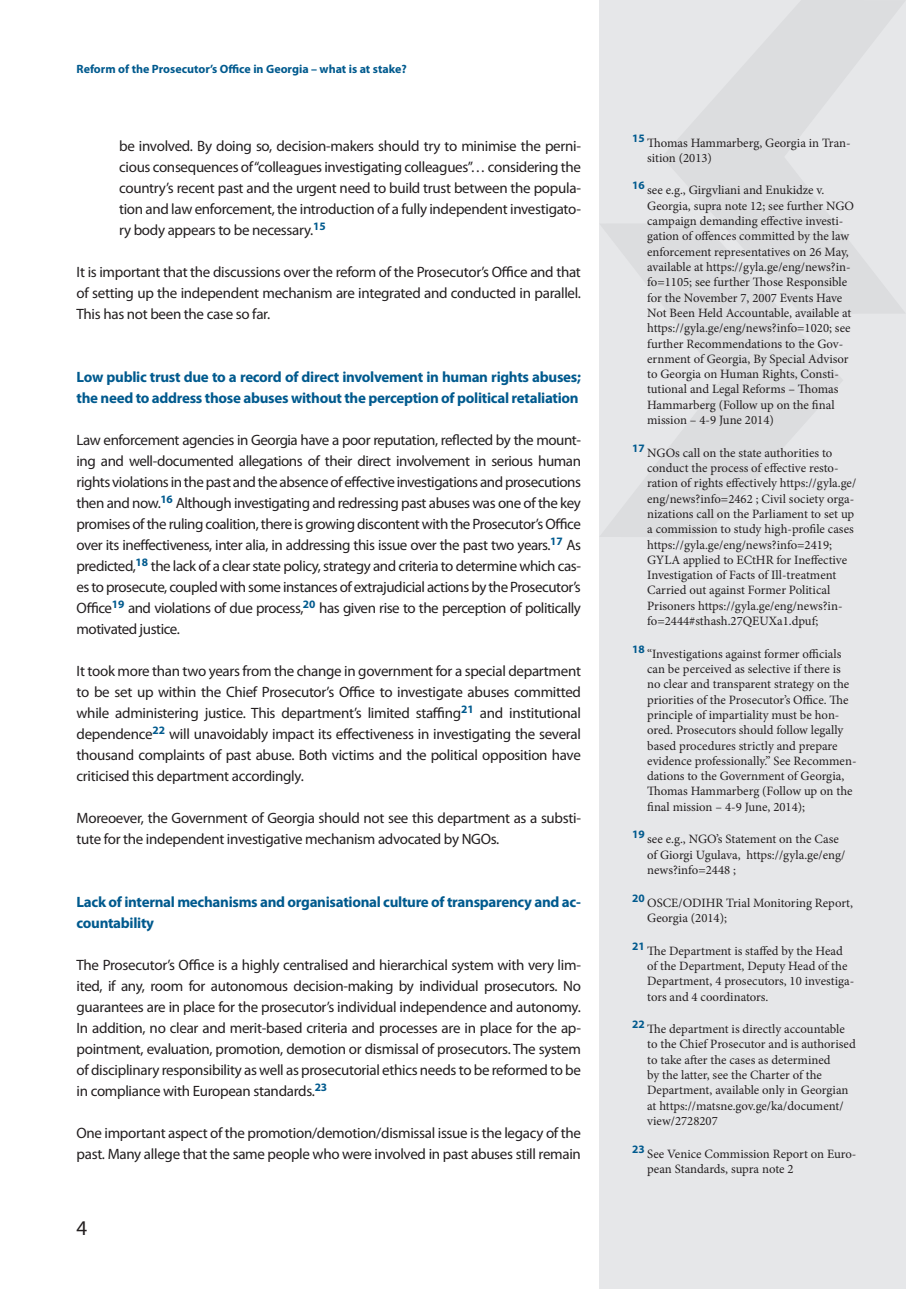
<style>
.page{position:relative;width:906px;height:1289px;background:#fff}
.page>*{position:absolute;margin:0;border:0;box-sizing:border-box;transform-origin:0 0}
.t1{font:21px "Myriad Pro";color:#231f20}
.t2{font:15px/21px "Myriad Pro";letter-spacing:-.02em;color:#231f20;text-align:justify}
.t3{font:700 15px/21px "Myriad Pro";letter-spacing:-.02em;color:#015a8e}
.t4{font:12.75px/15.3px "Minion Pro";color:#231f20}
.t5{font:700 12px "Myriad Pro";color:#015a8e}
</style>
<div class="page">
<div style="left:599px;top:0;width:307px;height:1288px;background:#e6e7e9"></div>
<p class="t5" style="left:77px;top:61px;width:332px">Reform of the Prosecutor’s Office in Georgia – what is at stake?</p>
<p class="t2" style="left:119px;top:135px;width:463px">be involved. By doing so, decision-makers should try to minimise the perni&shy;cious consequences of “colleagues investigating colleagues”… considering the country’s recent past and the urgent need to build trust between the popula&shy;tion and law enforcement, the introduction of a fully independent investigato&shy;ry body appears to be necessary.<sup>15</sup></p>
<p class="t2" style="left:77px;top:261px;width:506px">It is important that the discussions over the reform of the Prosecutor’s Office and that of setting up the independent mechanism are integrated and conducted in parallel.<br>This has not been the case so far.</p>
<p class="t3" style="left:77px;top:366px;width:506px">Low public trust due to a record of direct involvement in human rights abuses; the need to address those abuses without the perception of political retaliation</p>
<p class="t2" style="left:77px;top:429px;width:506px">Law enforcement agencies in Georgia have a poor reputation, reflected by the mount&shy;ing and well-documented allegations of their direct involvement in serious human rights violations in the past and the absence of effective investigations and prosecutions then and now.<sup>16</sup> Although investigating and redressing past abuses was one of the key promises of the ruling coalition, there is growing discontent with the Prosecutor’s Office over its ineffectiveness, inter alia, in addressing this issue over the past two years.<sup>17</sup> As predicted,<sup>18</sup> the lack of a clear state policy, strategy and criteria to determine which cas&shy;es to prosecute, coupled with some instances of extrajudicial actions by the Prosecutor’s Office<sup>19</sup> and violations of due process,<sup>20</sup> has given rise to the perception of politically motivated justice.</p>
<p class="t2" style="left:77px;top:660px;width:506px">It took more than two years from the change in government for a special department to be set up within the Chief Prosecutor’s Office to investigate abuses committed while administering justice. This department’s limited staffing<sup>21</sup> and institutional dependence<sup>22</sup> will unavoidably impact its effectiveness in investigating the several thousand complaints of past abuse. Both victims and the political opposition have criticised this department accordingly.</p>
<p class="t2" style="left:77px;top:807px;width:506px">Moreoever, the Government of Georgia should not see this department as a substi&shy;tute for the independent investigative mechanism advocated by NGOs.</p>
<p class="t3" style="left:77px;top:891px;width:506px">Lack of internal mechanisms and organisational culture of transparency and ac&shy;countability</p>
<p class="t2" style="left:77px;top:954px;width:506px">The Prosecutor’s Office is a highly centralised and hierarchical system with very lim&shy;ited, if any, room for autonomous decision-making by individual prosecutors. No guarantees are in place for the prosecutor’s individual independence and autonomy.<br>In addition, no clear and merit-based criteria and processes are in place for the ap&shy;pointment, evaluation, promotion, demotion or dismissal of prosecutors. The system of disciplinary responsibility as well as prosecutorial ethics needs to be reformed to be in compliance with European standards.<sup>23</sup></p>
<p class="t2" style="left:77px;top:1122px;width:506px">One important aspect of the promotion/demotion/dismissal issue is the legacy of the past. Many allege that the same people who were involved in past abuses still remain</p>
<h1 class="t1" style="left:77px;top:1214px;width:12px">4</h1>
<p class="t4" style="left:647px;top:135px;width:205px;text-indent:-15px"><sup>15</sup> Thomas Hammarberg, Georgia in Tran&shy;sition (2013)</p>
<p class="t4" style="left:647px;top:183px;width:208px;text-indent:-15px"><sup>16</sup> see e.g., Girgvliani and Enukidze v.<br>Georgia, supra note 12; see further NGO campaign demanding effective investi&shy;gation of offences committed by the law enforcement representatives on 26 May, available at https://gyla.ge/eng/news?in&shy;fo=1105; see further Those Responsible for the November 7, 2007 Events Have Not Been Held Accountable, available at https://gyla.ge/eng/news?info=1020; see further Recommendations to the Gov&shy;ernment of Georgia, By Special Advisor to Georgia on Human Rights, Consti&shy;tutional and Legal Reforms – Thomas Hammarberg (Follow up on the final mission – 4-9 June 2014)</p>
<p class="t4" style="left:647px;top:445px;width:211px;text-indent:-15px"><sup>17</sup> NGOs call on the state authorities to conduct the process of effective resto&shy;ration of rights effectively https://gyla.ge/ eng/news?info=2462 ; Civil society orga&shy;nizations call on the Parliament to set up a commission to study high-profile cases https://gyla.ge/eng/news?info=2419; GYLA applied to ECtHR for Ineffective Investigation of Facts of Ill-treatment Carried out against Former Political Prisoners https://gyla.ge/eng/news?in&shy;fo=2444#sthash.27QEUXa1.dpuf;</p>
<p class="t4" style="left:647px;top:646px;width:211px;text-indent:-15px"><sup>18</sup> “Investigations against former officials can be perceived as selective if there is no clear and transparent strategy on the priorities of the Prosecutor’s Office. The principle of impartiality must be hon&shy;ored. Prosecutors should follow legally based procedures strictly and prepare evidence professionally.” See Recommen&shy;dations to the Government of Georgia, Thomas Hammarberg (Follow up on the final mission – 4-9 June, 2014);</p>
<p class="t4" style="left:647px;top:831px;width:199px;text-indent:-15px"><sup>19</sup> see e.g., NGO’s Statement on the Case of Giorgi Ugulava, https://gyla.ge/eng/ news?info=2448 ;</p>
<p class="t4" style="left:647px;top:895px;width:207px;text-indent:-15px"><sup>20</sup> OSCE/ODIHR Trial Monitoring Report,<br>Georgia (2014);</p>
<p class="t4" style="left:647px;top:942px;width:208px;text-indent:-15px"><sup>21</sup> The Department is staffed by the Head of the Department, Deputy Head of the Department, 4 prosecutors, 10 investiga&shy;tors and 4 coordinators.</p>
<p class="t4" style="left:647px;top:1021px;width:210px;text-indent:-15px"><sup>22</sup> The department is directly accountable to the Chief Prosecutor and is authorised to take after the cases as determined<br>by the latter, see the Charter of the Department, available only in Georgian at https://matsne.gov.ge/ka/document/ view/2728207</p>
<p class="t4" style="left:647px;top:1145px;width:211px;text-indent:-15px"><sup>23</sup> See Venice Commission Report on Euro&shy;pean Standards, supra note 2</p>
</div>
